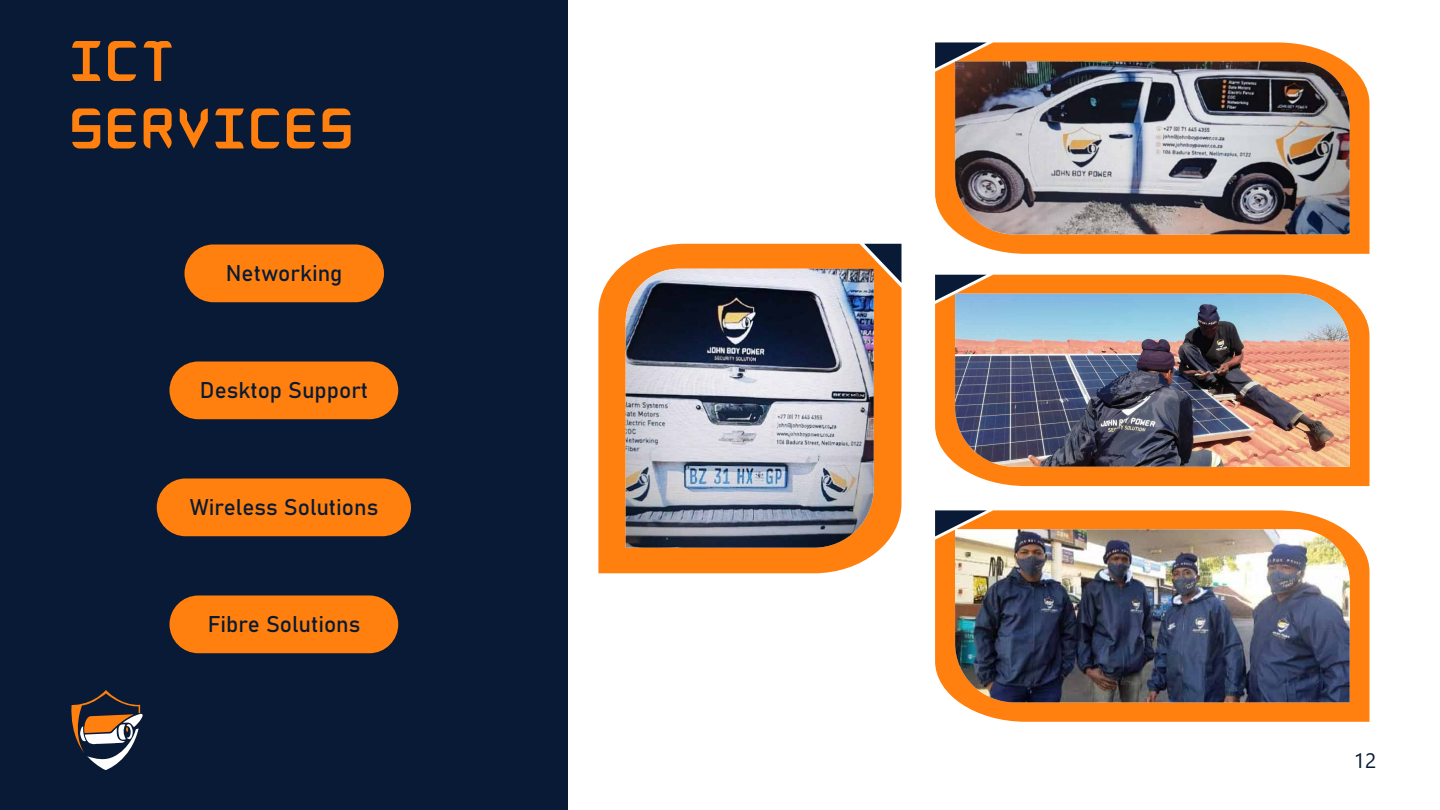
<style>
.page{position:relative;width:1440px;height:810px;background:#fff}
.page>*{position:absolute;margin:0;border:0;box-sizing:border-box;transform-origin:0 0}
.t1{font:56.25px/67.5px "ABANDON ALPHABETA Regular";color:#ff800e}
.t2{font:22.5px "Bahnschrift";color:#081a35}
.t3{font:20.77px "Segoe UI";color:#081a35}
</style>
<div class="page">
<div style="left:0;top:0;width:568px;height:810px;background:#081a35"></div>
<svg style="left:71px;top:690px;width:72px;height:80px"></svg>
<svg style="left:935px;top:42px;width:435px;height:212px;background:#f68c2e"></svg>
<svg style="left:598px;top:244px;width:304px;height:329px;background:#f98925"></svg>
<img style="left:626px;top:269px;width:248px;height:279px">
<img style="left:955px;top:61px;width:395px;height:173px">
<svg style="left:935px;top:510px;width:435px;height:212px;background:#f68c2d"></svg>
<img style="left:955px;top:529px;width:395px;height:173px">
<svg style="left:935px;top:275px;width:435px;height:211px;background:#f68b2c"></svg>
<img style="left:955px;top:294px;width:395px;height:173px">
<div style="left:184px;top:244px;width:200px;height:58px;background:#ff800e;border-radius:29px"></div>
<div style="left:170px;top:362px;width:228px;height:57px;background:#ff800e;border-radius:29px"></div>
<div style="left:157px;top:478px;width:254px;height:58px;background:#ff800e;border-radius:29px"></div>
<div style="left:170px;top:596px;width:228px;height:57px;background:#ff800e;border-radius:29px"></div>
<h1 class="t1" style="left:66px;top:33px;width:287px">ICT<br>SERVICES</h1>
<p class="t2" style="left:226px;top:259px;width:118px">Networking</p>
<p class="t2" style="left:200px;top:376px;width:170px">Desktop Support</p>
<p class="t2" style="left:190px;top:493px;width:190px">Wireless Solutions</p>
<p class="t2" style="left:208px;top:610px;width:154px">Fibre Solutions</p>
<p class="t3" style="left:1354px;top:741px;width:24px">12</p>
</div>
